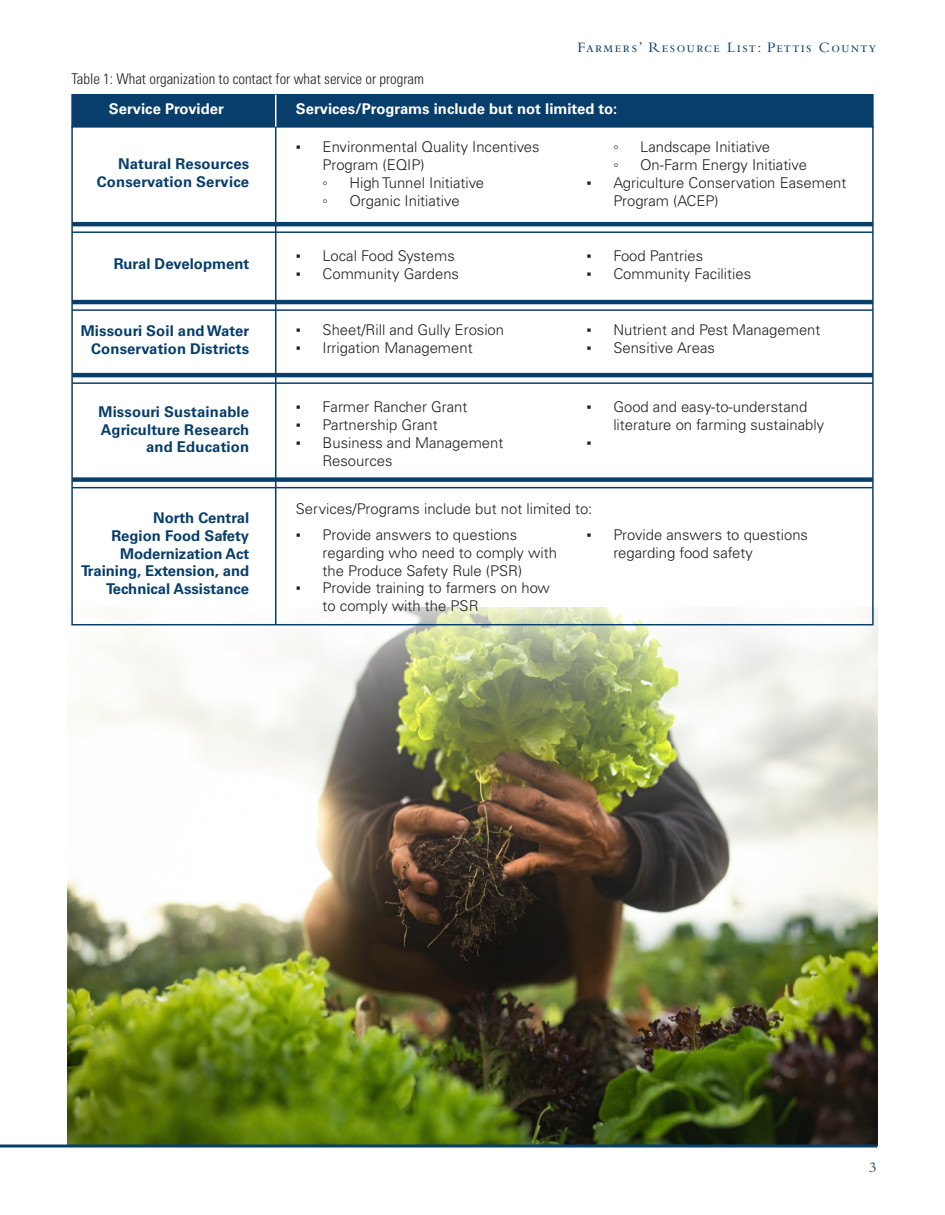
<style>
.page{position:relative;width:945px;height:1215px;background:#fff}
.page>*{position:absolute;margin:0;border:0;box-sizing:border-box;transform-origin:0 0}
.Led{font:15px "Bembo Std";letter-spacing:.08em;color:#073e6b}
.t1{font:300 14.85px/17.9px "Univers LT Std";color:#231f20}
.t2{font:700 14.85px/17.9px "Univers LT Std";color:#073e6b;text-align:right}
.t3{font:300 condensed 14.85px "Univers LT Std";color:#231f20}
.t4{font:700 14.85px "Univers LT Std";color:#fff}
.t5{font:14.85px "Times New Roman";color:#231f20}
.s1{font-family:"Times New Roman";font-weight:400}
</style>
<div class="page">
<img style="left:68px;top:608px;width:810px;height:536px">
<svg style="left:0;top:1144px;width:878px;height:4px;fill:#0a3e6b"></svg>
<hr style="left:275px;top:127px;width:1px;height:498px;background:#073e6b">
<hr style="left:72px;top:222px;width:801px;height:4px;background:#073e6b">
<hr style="left:72px;top:231px;width:801px;height:2px;background:#073e6b">
<hr style="left:72px;top:300px;width:801px;height:4px;background:#073e6b">
<hr style="left:72px;top:309px;width:801px;height:2px;background:#073e6b">
<hr style="left:72px;top:373px;width:801px;height:4px;background:#073e6b">
<hr style="left:72px;top:382px;width:801px;height:2px;background:#073e6b">
<div style="left:72px;top:477px;width:801px;height:5px;background:#073e6b"></div>
<hr style="left:72px;top:487px;width:801px;height:1px;background:#073e6b">
<div style="left:72px;top:95px;width:801px;height:32px;background:#073e6b"></div>
<div style="left:71px;top:94px;width:803px;height:33px;border:1px solid #073e6b"></div>
<hr style="left:275px;top:95px;width:1px;height:32px;background:#fff">
<p class="t3" style="left:71px;top:70px;width:354px">Table 1: What organization to contact for what service or program</p>
<p class="Led" style="left:577px;top:39px;width:300px">Farmers’ Resource List: Pettis County</p>
<p class="t4" style="left:109px;top:100px;width:116px">Service Provider</p>
<p class="t4" style="left:296px;top:100px;width:323px">Services/Programs include but not limited to:</p>
<p class="t2" style="left:97px;top:155px;width:154px">Natural Resources<br>Conservation Service</p>
<p class="t2" style="left:114px;top:255px;width:137px">Rural Development</p>
<p class="t2" style="left:81px;top:322px;width:170px">Missouri Soil and Water<br>Conservation Districts</p>
<p class="t2" style="left:98px;top:403px;width:152px">Missouri Sustainable<br>Agriculture Research and Education</p>
<p class="t2" style="left:81px;top:509px;width:170px">North Central<br>Region Food Safety<br>Modernization Act<br>Training, Extension, and<br>Technical Assistance</p>
<p class="t1" style="left:323px;top:138px;width:219px;text-indent:-27px"><span class="s1">▪</span> Environmental Quality Incentives<br>Program (EQIP)<br><span class="s1">◦</span></p>
<p class="t1" style="left:349px;top:174px;width:136px">High Tunnel Initiative</p>
<p class="t5" style="left:323px;top:191px;width:7px">◦</p>
<p class="t1" style="left:349px;top:192px;width:112px">Organic Initiative</p>
<p class="t1" style="left:296px;top:247px;width:160px"><span class="s1">▪</span> Local Food Systems</p>
<p class="t1" style="left:296px;top:264px;width:165px"><span class="s1">▪</span> Community Gardens</p>
<p class="t1" style="left:296px;top:321px;width:210px"><span class="s1">▪</span> Sheet/Rill and Gully Erosion</p>
<p class="t1" style="left:296px;top:339px;width:178px"><span class="s1">▪</span> Irrigation Management</p>
<p class="t1" style="left:296px;top:398px;width:173px"><span class="s1">▪</span> Farmer Rancher Grant</p>
<p class="t1" style="left:296px;top:416px;width:143px"><span class="s1">▪</span> Partnership Grant</p>
<p class="t1" style="left:323px;top:434px;width:182px;text-indent:-27px"><span class="s1">▪</span> Business and Management<br>Resources</p>
<p class="t5" style="left:613px;top:137px;width:7px">◦</p>
<p class="t1" style="left:640px;top:138px;width:132px">Landscape Initiative</p>
<p class="t5" style="left:613px;top:155px;width:7px">◦</p>
<p class="t1" style="left:640px;top:156px;width:168px">On-Farm Energy Initiative</p>
<p class="t1" style="left:613px;top:174px;width:235px;text-indent:-27px"><span class="s1">▪</span> Agriculture Conservation Easement<br>Program (ACEP)</p>
<p class="t1" style="left:587px;top:247px;width:118px"><span class="s1">▪</span> Food Pantries</p>
<p class="t1" style="left:587px;top:264px;width:166px"><span class="s1">▪</span> Community Facilities</p>
<p class="t1" style="left:587px;top:321px;width:235px"><span class="s1">▪</span> Nutrient and Pest Management</p>
<p class="t1" style="left:587px;top:339px;width:130px"><span class="s1">▪</span> Sensitive Areas</p>
<p class="t1" style="left:587px;top:398px;width:222px"><span class="s1">▪</span> Good and easy-to-understand</p>
<p class="t1" style="left:613px;top:416px;width:212px">literature on farming sustainably</p>
<p class="t5" style="left:587px;top:433px;width:7px">▪</p>
<p class="t1" style="left:296px;top:500px;width:298px">Services/Programs include but not limited to:</p>
<p class="t1" style="left:323px;top:526px;width:236px;text-indent:-27px"><span class="s1">▪</span> Provide answers to questions regarding who need to comply with the Produce Safety Rule (PSR)</p>
<p class="t1" style="left:323px;top:579px;width:229px;text-indent:-27px"><span class="s1">▪</span> Provide training to farmers on how to comply with the PSR</p>
<p class="t1" style="left:613px;top:526px;width:196px;text-indent:-27px"><span class="s1">▪</span> Provide answers to questions regarding food safety</p>
<p class="Led" style="left:869px;top:1158px;width:9px">3</p>
</div>
